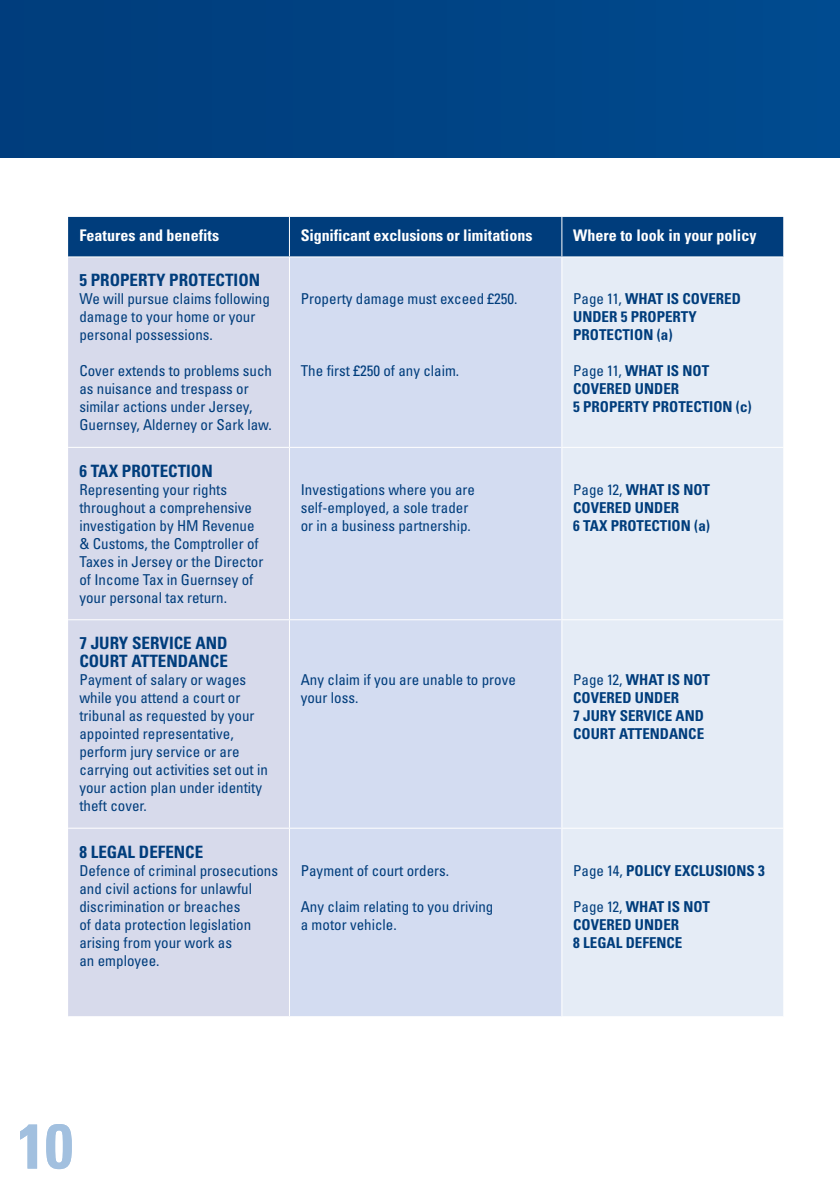
<style>
.page{position:relative;width:840px;height:1191px;background:#fff}
.page>*{position:absolute;margin:0;border:0;box-sizing:border-box;transform-origin:0 0}
.t1{font:700 condensed 63px "Univers LT Std";color:#a2c0df}
.t2{font:700 condensed 17px/18px "Univers LT Std";color:#003d7c}
.t3{font:700 condensed 16px "Univers LT Std";color:#fff}
.t4{font:condensed 15px/18px "Univers LT Std";color:#003d7c}
.t5{font:700 condensed 15px/18px "Univers LT Std";color:#003d7c}
.s1{font-weight:400}
</style>
<div class="page">
<div style="left:0;top:0;width:839px;height:157px;background:#004384"></div>
<div style="left:68px;top:217px;width:714px;height:39px;background:#003d7c"></div>
<div style="left:68px;top:257px;width:221px;height:759px;background:#d7daeb"></div>
<div style="left:290px;top:257px;width:271px;height:759px;background:#d3dcf1"></div>
<div style="left:562px;top:257px;width:220px;height:759px;background:#e5ecf6"></div>
<hr style="left:68px;top:447px;width:221px;height:1px;background:#fff">
<hr style="left:289px;top:447px;width:272px;height:1px;background:#fff">
<hr style="left:561px;top:447px;width:221px;height:1px;background:#fff">
<hr style="left:68px;top:619px;width:221px;height:1px;background:#fff">
<hr style="left:289px;top:619px;width:272px;height:1px;background:#fff">
<hr style="left:561px;top:619px;width:221px;height:1px;background:#fff">
<hr style="left:68px;top:827px;width:221px;height:1px;background:#fff">
<hr style="left:289px;top:827px;width:272px;height:1px;background:#fff">
<hr style="left:561px;top:827px;width:221px;height:1px;background:#fff">
<hr style="left:289px;top:217px;width:1px;height:39px;background:#fff">
<hr style="left:561px;top:217px;width:1px;height:39px;background:#fff">
<p class="t3" style="left:79px;top:225px;width:141px">Features and benefits</p>
<p class="t3" style="left:300px;top:225px;width:233px">Significant exclusions or limitations</p>
<p class="t3" style="left:573px;top:225px;width:185px">Where to look in your policy</p>
<p class="t2" style="left:79px;top:271px;width:182px">5 PROPERTY PROTECTION</p>
<p class="t4" style="left:79px;top:290px;width:192px">We will pursue claims following damage to your home or your personal possessions.</p>
<p class="t4" style="left:79px;top:362px;width:194px">Cover extends to problems such as nuisance and trespass or similar actions under Jersey,<br>Guernsey, Alderney or Sark law.</p>
<p class="t5" style="left:573px;top:290px;width:169px"><span class="s1">Page 11,</span> WHAT IS COVERED<br>UNDER 5 PROPERTY<br>PROTECTION (a)</p>
<p class="t5" style="left:573px;top:362px;width:180px"><span class="s1">Page 11,</span> WHAT IS NOT<br>COVERED UNDER<br>5 PROPERTY PROTECTION (c)</p>
<p class="t4" style="left:300px;top:290px;width:218px">Property damage must exceed £250.</p>
<p class="t4" style="left:300px;top:362px;width:160px">The first £250 of any claim.</p>
<p class="t2" style="left:79px;top:461px;width:135px">6 TAX PROTECTION</p>
<p class="t4" style="left:79px;top:480px;width:185px">Representing your rights throughout a comprehensive investigation by HM Revenue &amp; Customs, the Comptroller of<br>Taxes in Jersey or the Director of Income Tax in Guernsey of your personal tax return.</p>
<p class="t4" style="left:300px;top:480px;width:176px">Investigations where you are self-employed, a sole trader or in a business partnership.</p>
<p class="t5" style="left:573px;top:480px;width:138px"><span class="s1">Page 12,</span> WHAT IS NOT<br>COVERED UNDER<br>6 TAX PROTECTION (a)</p>
<p class="t2" style="left:79px;top:634px;width:150px">7 JURY SERVICE AND<br>COURT ATTENDANCE</p>
<p class="t4" style="left:79px;top:670px;width:190px">Payment of salary or wages while you attend a court or tribunal as requested by your appointed representative, perform jury service or are carrying out activities set out in your action plan under identity theft cover.</p>
<p class="t4" style="left:300px;top:670px;width:216px">Any claim if you are unable to prove your loss.</p>
<p class="t5" style="left:573px;top:670px;width:138px"><span class="s1">Page 12,</span> WHAT IS NOT<br>COVERED UNDER<br>7 JURY SERVICE AND<br>COURT ATTENDANCE</p>
<p class="t2" style="left:79px;top:842px;width:125px">8 LEGAL DEFENCE</p>
<p class="t4" style="left:79px;top:861px;width:200px">Defence of criminal prosecutions and civil actions for unlawful discrimination or breaches<br>of data protection legislation arising from your work as<br>an employee.</p>
<p class="t4" style="left:300px;top:861px;width:150px">Payment of court orders.</p>
<p class="t5" style="left:573px;top:861px;width:193px"><span class="s1">Page 14,</span> POLICY EXCLUSIONS 3</p>
<p class="t5" style="left:573px;top:897px;width:138px"><span class="s1">Page 12,</span> WHAT IS NOT<br>COVERED UNDER<br>8 LEGAL DEFENCE</p>
<p class="t4" style="left:300px;top:897px;width:194px">Any claim relating to you driving a motor vehicle.</p>
<h1 class="t1" style="left:17px;top:1107px;width:57px">10</h1>
</div>
